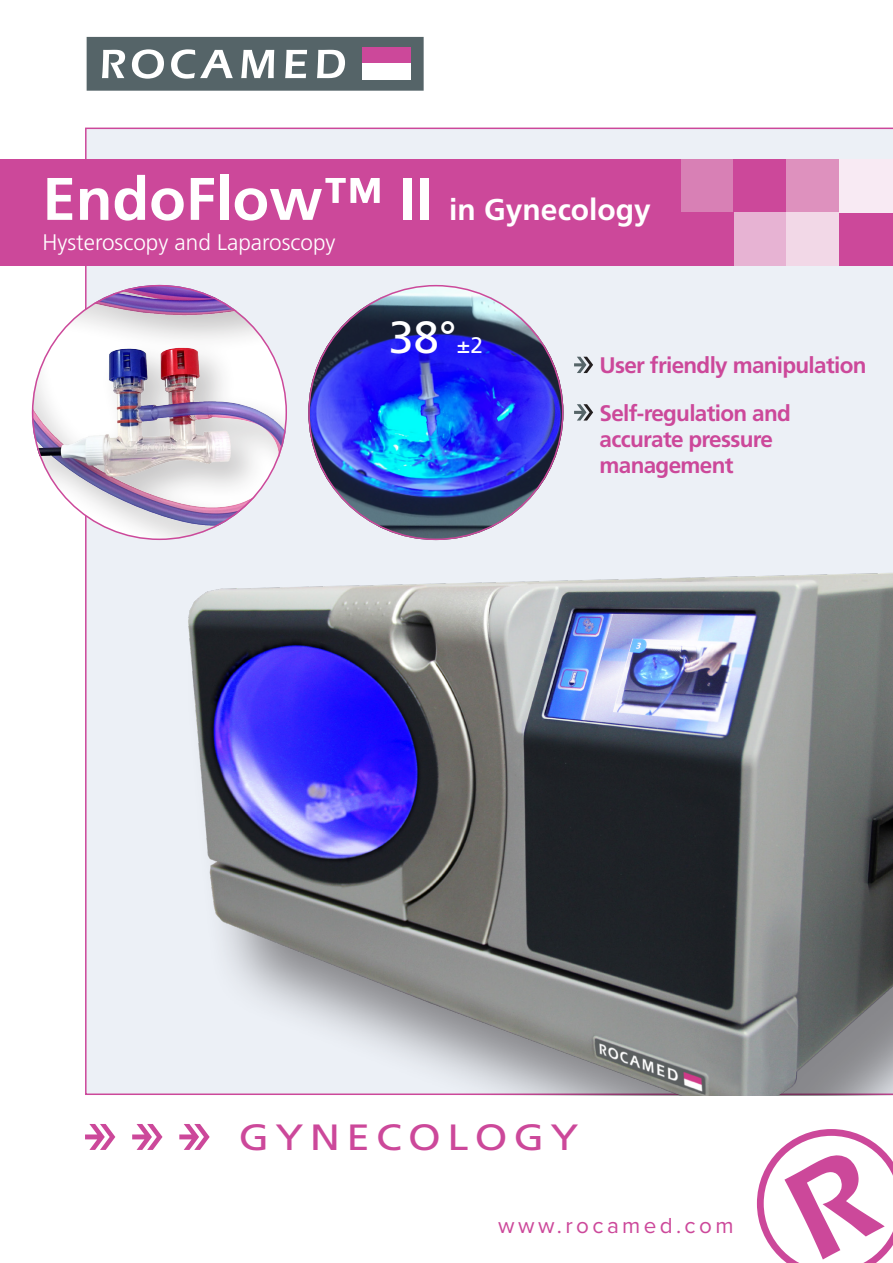
<style>
.page{position:relative;width:893px;height:1263px;background:#fff}
.page>*{position:absolute;margin:0;border:0;box-sizing:border-box;transform-origin:0 0}
.t1{font:45px "Frutiger LT Std";color:#fff}
.t2{font:36.6px "Frutiger LT Std";letter-spacing:.15em;color:#cc489a;scale:1.15 1}
.Title_1{font:700 30px "Frutiger LT Std";color:#fff}
.Title_1-2{font:700 22.5px/26.2px "Frutiger LT Std";letter-spacing:-.03em;color:#cc489a}
.Title_1-3{font:300 22.5px "Frutiger LT Std";color:#fff}
.t3{font:22.5px "Proxima Nova";letter-spacing:.15em;color:#cc489a}
.s1{font-size:60px}
.s2{font-size:22.5px}
</style>
<div class="page">
<div style="left:85px;top:128px;width:808px;height:435px;background:#ecf0f6"></div>
<div style="left:680px;top:159px;width:53px;height:54px;background:#d880b5"></div>
<div style="left:733px;top:159px;width:54px;height:54px;background:#cc489a"></div>
<div style="left:733px;top:213px;width:54px;height:53px;background:#e7b3d3"></div>
<div style="left:680px;top:213px;width:53px;height:53px;background:#cc489a"></div>
<div style="left:787px;top:159px;width:53px;height:54px;background:#de91be"></div>
<div style="left:840px;top:213px;width:53px;height:53px;background:#cc489a"></div>
<div style="left:840px;top:159px;width:53px;height:54px;background:#f8eaf3"></div>
<div style="left:787px;top:213px;width:53px;height:53px;background:#f2d8e7"></div>
<svg style="left:757px;top:1129px;width:136px;height:134px"></svg>
<svg style="left:86px;top:36px;width:338px;height:55px"></svg>
<svg style="left:85px;top:1124px;width:30px;height:26px"></svg>
<svg style="left:132px;top:1124px;width:31px;height:26px"></svg>
<svg style="left:179px;top:1124px;width:31px;height:26px"></svg>
<div style="left:0;top:159px;width:680px;height:107px;background:#cc489a"></div>
<svg style="left:574px;top:357px;width:19px;height:16px"></svg>
<svg style="left:574px;top:404px;width:19px;height:17px"></svg>
<div style="left:32px;top:285px;width:255px;height:255px;background:#231f20;opacity:.25"></div>
<img style="left:32px;top:285px;width:255px;height:255px;border-radius:128px">
<div style="left:308px;top:285px;width:255px;height:255px;background:#ecf0f6"></div>
<img style="left:308px;top:285px;width:255px;height:255px;border-radius:128px">
<img style="left:85px;top:563px;width:808px;height:532px">
<p class="Title_1" style="left:43px;top:192px;width:610px"><span class="s1">EndoFlow™ II</span> in Gynecology</p>
<p class="Title_1-3" style="left:43px;top:230px;width:294px">Hysteroscopy and Laparoscopy</p>
<p class="t1" style="left:389px;top:311px;width:96px">38°<span class="s2">±2</span></p>
<p class="Title_1-2" style="left:600px;top:352px;width:268px">User friendly manipulation</p>
<p class="Title_1-2" style="left:600px;top:400px;width:193px">Self-regulation and accurate pressure management</p>
<h2 class="t2" style="left:239px;top:1116px;width:297px">GYNECOLOGY</h2>
<p class="t3" style="left:498px;top:1213px;width:237px">www.rocamed.com</p>
</div>
